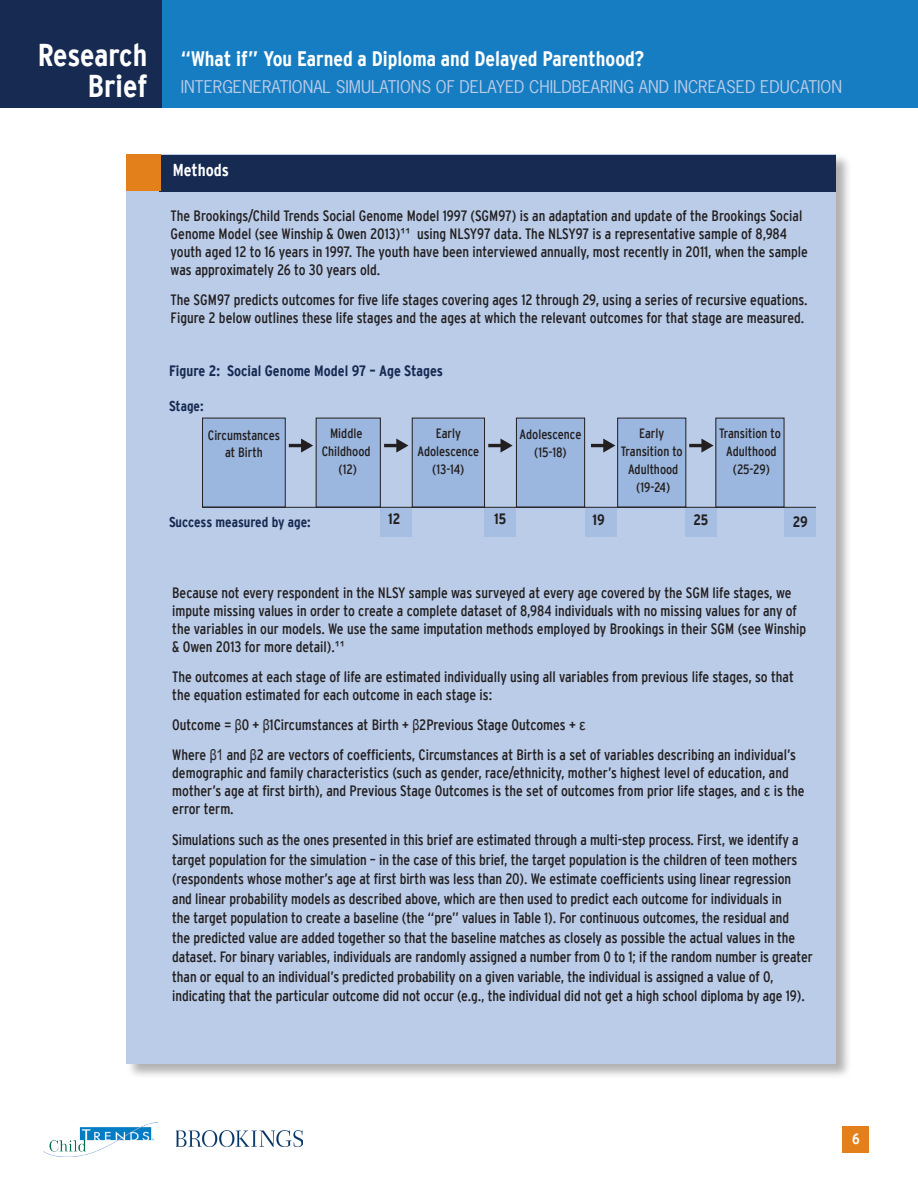
<style>
.page{position:relative;width:918px;height:1188px;background:#fff}
.page>*{position:absolute;margin:0;border:0;box-sizing:border-box;transform-origin:0 0}
.t1{font:700 condensed 31.5px/31.5px "Interstate";letter-spacing:-.005em;color:#fff;text-align:right}
.t2{font:700 condensed 21px "Interstate";color:#fff}
.heading{font:700 condensed 17.25px "Interstate";color:#fff}
.t3{font:16.5px "News Gothic Std";color:#bacce8}
.heading-2{font:condensed 15px/18px "Interstate";letter-spacing:-.005em;color:#231f20}
.heading-3{font:700 condensed 15px "Interstate";color:#162a52}
.heading-4{font:700 condensed 15px "Interstate";color:#231f20}
.t4{font:700 condensed 15px "Interstate";color:#fff}
.heading-5{font:700 condensed 14.25px "Interstate";color:#162a52}
.heading-6{font:condensed 13.5px/16.5px "Interstate";color:#231f20;text-align:center}
.s1{font-family:"Arial";font-stretch:normal}
.s2{font-family:"Arial Narrow";font-stretch:normal}
</style>
<div class="page">
<div style="left:0;top:0;width:918px;height:108px;background:#177dc2"></div>
<img style="left:44px;top:1123px;width:110px;height:33px">
<div style="left:842px;top:1126px;width:27px;height:27px;background:#e4801b"></div>
<div style="left:0;top:0;width:162px;height:108px;background:#162a52"></div>
<img style="left:176px;top:1130px;width:126px;height:16px">
<div style="left:126px;top:153px;width:726px;height:927px;background:#231f20;opacity:.35"></div>
<div style="left:126px;top:154px;width:710px;height:910px;background:#bacce8"></div>
<div style="left:160px;top:155px;width:676px;height:36px;background:#162a52"></div>
<div style="left:126px;top:155px;width:35px;height:36px;background:#e4801b"></div>
<div style="left:203px;top:418px;width:82px;height:89px;background:#9bb7df"></div>
<div style="left:316px;top:418px;width:64px;height:89px;background:#9bb7df"></div>
<div style="left:316px;top:418px;width:65px;height:89px;border:1px solid #231f20"></div>
<div style="left:412px;top:418px;width:73px;height:89px;background:#9bb7df"></div>
<div style="left:412px;top:418px;width:73px;height:89px;border:1px solid #231f20"></div>
<div style="left:516px;top:418px;width:69px;height:89px;background:#9bb7df"></div>
<div style="left:516px;top:418px;width:69px;height:89px;border:1px solid #231f20"></div>
<div style="left:716px;top:418px;width:68px;height:89px;background:#9bb7df"></div>
<div style="left:618px;top:418px;width:68px;height:89px;background:#9bb7df"></div>
<hr style="left:202px;top:507px;width:614px;height:1px;background:#231f20">
<svg style="left:289px;top:439px;width:24px;height:14px"></svg>
<svg style="left:384px;top:439px;width:24px;height:14px"></svg>
<svg style="left:488px;top:439px;width:25px;height:14px"></svg>
<svg style="left:591px;top:439px;width:24px;height:14px"></svg>
<svg style="left:689px;top:439px;width:25px;height:14px"></svg>
<div style="left:381px;top:508px;width:31px;height:29px;background:#a5bee2"></div>
<div style="left:485px;top:508px;width:31px;height:29px;background:#a5bee2"></div>
<div style="left:585px;top:508px;width:32px;height:29px;background:#a5bee2"></div>
<div style="left:686px;top:508px;width:31px;height:29px;background:#a5bee2"></div>
<div style="left:785px;top:508px;width:31px;height:29px;background:#a5bee2"></div>
<h1 class="t1" style="left:38px;top:39px;width:111px">Research<br>Brief</h1>
<h2 class="t2" style="left:181px;top:47px;width:465px">“What if” You Earned a Diploma and Delayed Parenthood?</h2>
<p class="t3" style="left:181px;top:76px;width:663px">INTERGENERATIONAL SIMULATIONS OF DELAYED CHILDBEARING AND INCREASED EDUCATION</p>
<p class="heading" style="left:173px;top:161px;width:58px">Methods</p>
<p class="heading-2" style="left:171px;top:207px;width:639px">The Brookings/Child Trends Social Genome Model 1997 (SGM97) is an adaptation and update of the Brookings Social Genome Model (see Winship &amp; Owen 2013)<span class="s1">¹¹</span> using NLSY97 data. The NLSY97 is a representative sample of 8,984 youth aged 12 to 16 years in 1997. The youth have been interviewed annually, most recently in 2011, when the sample was approximately 26 to 30 years old.</p>
<p class="heading-2" style="left:171px;top:291px;width:639px">The SGM97 predicts outcomes for five life stages covering ages 12 through 29, using a series of recursive equations.<br>Figure 2 below outlines these life stages and the ages at which the relevant outcomes for that stage are measured.</p>
<p class="heading-3" style="left:169px;top:362px;width:276px">Figure 2: Social Genome Model 97 – Age Stages</p>
<p class="heading-5" style="left:169px;top:398px;width:36px">Stage:</p>
<p class="heading-6" style="left:208px;top:427px;width:74px">Circumstances at Birth</p>
<p class="heading-6" style="left:330px;top:425px;width:34px">Middle</p>
<p class="heading-6" style="left:322px;top:443px;width:50px">Childhood</p>
<p class="heading-6" style="left:338px;top:461px;width:20px">(12)</p>
<p class="heading-6" style="left:436px;top:425px;width:27px">Early</p>
<p class="heading-6" style="left:417px;top:443px;width:63px">Adolescence</p>
<p class="heading-6" style="left:432px;top:461px;width:34px">(13-14)</p>
<p class="heading-6" style="left:520px;top:426px;width:63px">Adolescence</p>
<p class="heading-6" style="left:534px;top:444px;width:34px">(15-18)</p>
<p class="heading-6" style="left:639px;top:425px;width:27px">Early</p>
<p class="heading-6" style="left:621px;top:443px;width:63px">Transition to</p>
<p class="heading-6" style="left:628px;top:461px;width:52px">Adulthood</p>
<p class="heading-6" style="left:636px;top:479px;width:35px">(19-24)</p>
<p class="heading-6" style="left:719px;top:425px;width:63px">Transition to</p>
<p class="heading-6" style="left:726px;top:443px;width:52px">Adulthood</p>
<p class="heading-6" style="left:733px;top:461px;width:39px">(25-29)</p>
<p class="heading-5" style="left:169px;top:514px;width:143px">Success measured by age:</p>
<p class="heading-4" style="left:388px;top:510px;width:14px">12</p>
<p class="heading-4" style="left:494px;top:510px;width:14px">15</p>
<p class="heading-4" style="left:592px;top:512px;width:14px">19</p>
<p class="heading-4" style="left:694px;top:512px;width:16px">25</p>
<p class="heading-4" style="left:793px;top:514px;width:17px">29</p>
<p class="heading-2" style="left:172px;top:583px;width:635px">Because not every respondent in the NLSY sample was surveyed at every age covered by the SGM life stages, we impute missing values in order to create a complete dataset of 8,984 individuals with no missing values for any of the variables in our models. We use the same imputation methods employed by Brookings in their SGM (see Winship &amp; Owen 2013 for more detail).<span class="s1">¹¹</span></p>
<p class="heading-2" style="left:172px;top:667px;width:623px">The outcomes at each stage of life are estimated individually using all variables from previous life stages, so that the equation estimated for each outcome in each stage is:</p>
<p class="heading-2" style="left:172px;top:715px;width:415px">Outcome = <span class="s2">β</span>0 + <span class="s2">β</span>1Circumstances at Birth + <span class="s2">β</span>2Previous Stage Outcomes + <span class="s1">ε</span></p>
<p class="heading-2" style="left:172px;top:745px;width:634px">Where <span class="s2">β1</span> and <span class="s2">β</span>2 are vectors of coefficients, Circumstances at Birth is a set of variables describing an individual’s demographic and family characteristics (such as gender, race/ethnicity, mother’s highest level of education, and mother’s age at first birth), and Previous Stage Outcomes is the set of outcomes from prior life stages, and <span class="s1">ε</span> is the error term.</p>
<p class="heading-2" style="left:172px;top:830px;width:642px;line-height:19.5px">Simulations such as the ones presented in this brief are estimated through a multi-step process. First, we identify a target population for the simulation – in the case of this brief, the target population is the children of teen mothers (respondents whose mother’s age at first birth was less than 20). We estimate coefficients using linear regression and linear probability models as described above, which are then used to predict each outcome for individuals in<br>the target population to create a baseline (the “pre” values in Table 1). For continuous outcomes, the residual and<br>the predicted value are added together so that the baseline matches as closely as possible the actual values in the dataset. For binary variables, individuals are randomly assigned a number from 0 to 1; if the random number is greater than or equal to an individual’s predicted probability on a given variable, the individual is assigned a value of 0, indicating that the particular outcome did not occur (e.g., the individual did not get a high school diploma by age 19).</p>
<p class="t4" style="left:852px;top:1131px;width:9px">6</p>
</div>
